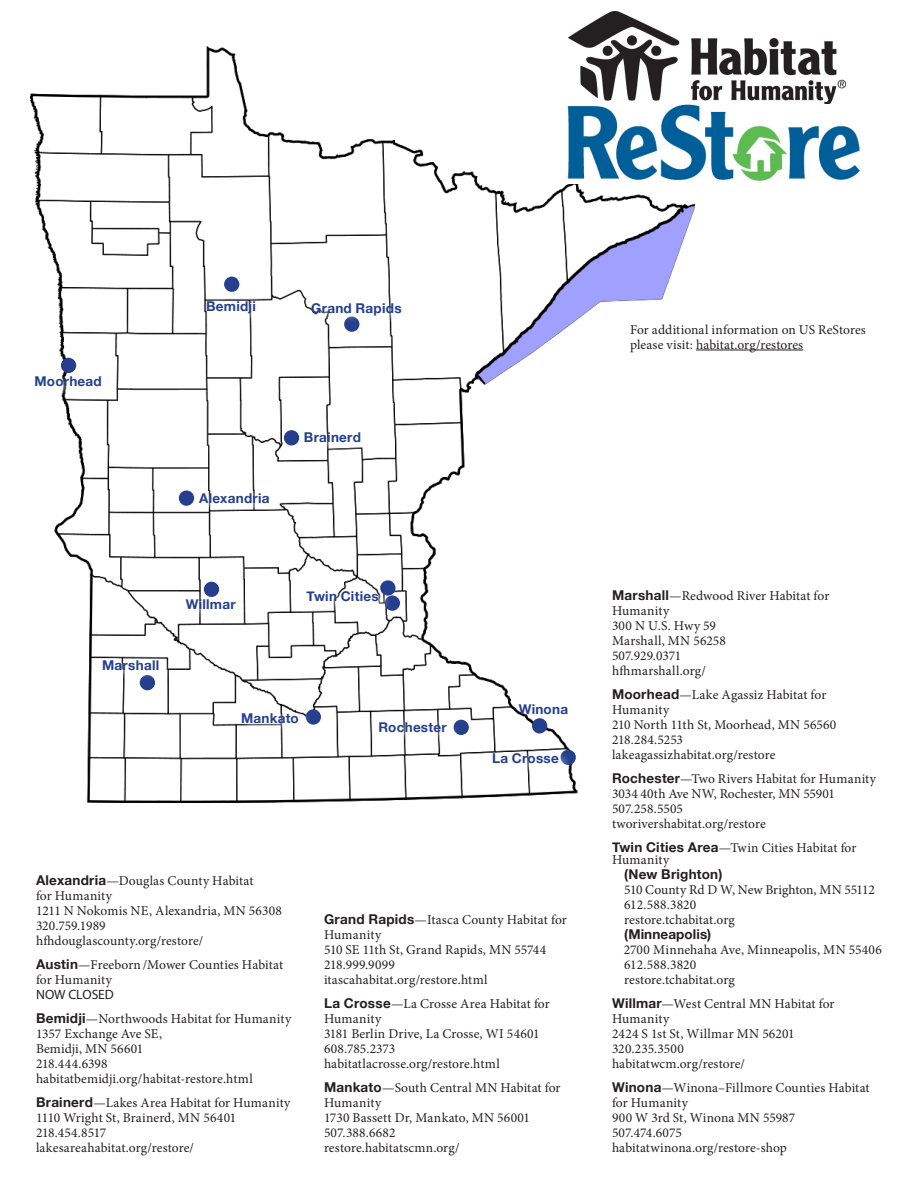
<style>
.page{position:relative;width:918px;height:1188px;background:#fff}
.page>*{position:absolute;margin:0;border:0;box-sizing:border-box;transform-origin:0 0}
.Minion_9_10{font:13.5px/15px "Minion Pro";letter-spacing:.005em;color:#231f20}
.Minion_9_10-2{font:700 13.5px "Helvetica Neue";letter-spacing:.02em;color:#253f8e}
.Minion_9_10-3{font:13.5px "Minion Pro";letter-spacing:-.015em;color:#231f20}
.t1{font:700 13.5px "Helvetica Neue";letter-spacing:.01em;color:#231f20}
.s1{font-family:"Helvetica Neue";font-weight:700}
.s2{font-family:"Myriad Pro"}
</style>
<div class="page">
<img style="left:30px;top:46px;width:664px;height:756px">
<img style="left:551px;top:99px;width:309px;height:85px">
<hr style="left:696px;top:350px;width:107px;height:1px;background:#231f20">
<img style="left:568px;top:12px;width:277px;height:92px">
<div style="left:385px;top:596px;width:15px;height:15px;background:#253f8e;border-radius:50%"></div>
<div style="left:532px;top:718px;width:15px;height:16px;background:#253f8e;border-radius:50%"></div>
<div style="left:306px;top:709px;width:15px;height:16px;background:#253f8e;border-radius:50%"></div>
<svg style="left:239px;top:708px;width:73px;height:25px"></svg>
<div style="left:140px;top:675px;width:15px;height:15px;background:#253f8e;border-radius:50%"></div>
<svg style="left:100px;top:655px;width:72px;height:26px"></svg>
<svg style="left:380px;top:580px;width:16px;height:16px"></svg>
<svg style="left:305px;top:586px;width:86px;height:26px"></svg>
<div style="left:224px;top:277px;width:15px;height:15px;background:#253f8e;border-radius:50%"></div>
<div style="left:205px;top:296px;width:63px;height:28px;background:#fff"></div>
<div style="left:61px;top:358px;width:15px;height:15px;background:#253f8e;border-radius:50%"></div>
<div style="left:33px;top:372px;width:82px;height:25px;background:#fff"></div>
<div style="left:344px;top:317px;width:15px;height:15px;background:#253f8e;border-radius:50%"></div>
<div style="left:309px;top:298px;width:105px;height:28px;background:#fff"></div>
<div style="left:284px;top:430px;width:15px;height:15px;background:#253f8e;border-radius:50%"></div>
<div style="left:302px;top:427px;width:72px;height:26px;background:#fff"></div>
<div style="left:454px;top:720px;width:15px;height:15px;background:#253f8e;border-radius:50%"></div>
<div style="left:377px;top:717px;width:83px;height:26px;background:#fff"></div>
<div style="left:179px;top:490px;width:15px;height:16px;background:#253f8e;border-radius:50%"></div>
<svg style="left:197px;top:488px;width:85px;height:26px"></svg>
<div style="left:204px;top:582px;width:15px;height:15px;background:#253f8e;border-radius:50%"></div>
<div style="left:184px;top:594px;width:65px;height:26px;background:#fff"></div>
<svg style="left:561px;top:750px;width:15px;height:15px"></svg>
<svg style="left:490px;top:749px;width:82px;height:25px"></svg>
<p class="Minion_9_10-2" style="left:35px;top:371px;width:69px">Moorhead</p>
<p class="Minion_9_10-2" style="left:206px;top:296px;width:51px">Bemidji</p>
<p class="Minion_9_10-2" style="left:311px;top:297px;width:92px">Grand Rapids</p>
<p class="Minion_9_10-2" style="left:199px;top:487px;width:72px">Alexandria</p>
<p class="Minion_9_10-2" style="left:304px;top:427px;width:59px">Brainerd</p>
<p class="Minion_9_10-2" style="left:102px;top:654px;width:59px">Marshall</p>
<p class="Minion_9_10-2" style="left:186px;top:593px;width:51px">Willmar</p>
<p class="Minion_9_10-2" style="left:307px;top:586px;width:74px">Twin Cities</p>
<p class="Minion_9_10-2" style="left:241px;top:707px;width:59px">Mankato</p>
<p class="Minion_9_10-2" style="left:379px;top:717px;width:70px">Rochester</p>
<p class="Minion_9_10-2" style="left:519px;top:698px;width:51px">Winona</p>
<p class="Minion_9_10-2" style="left:492px;top:748px;width:68px">La Crosse</p>
<p class="Minion_9_10" style="left:36px;top:873px;width:247px"><span class="s1">Alexandria</span>—Douglas County Habitat<br>for Humanity<br>1211 N Nokomis NE, Alexandria, MN 56308<br>320.759.1989<br>hfhdouglascounty.org/restore/</p>
<p class="Minion_9_10" style="left:36px;top:957px;width:249px"><span class="s1">Austin</span>—Freeborn/Mower Counties Habitat for Humanity<br><span class="s2">NOW CLOSED</span></p>
<p class="Minion_9_10" style="left:36px;top:1011px;width:257px"><span class="s1">Bemidji</span>—Northwoods Habitat for Humanity<br>1357 Exchange Ave SE,<br>Bemidji, MN 56601<br>218.444.6398 habitatbemidji.org/habitat-restore.html</p>
<p class="Minion_9_10" style="left:36px;top:1095px;width:256px"><span class="s1">Brainerd</span>—Lakes Area Habitat for Humanity<br>1110 Wright St, Brainerd, MN 56401<br>218.454.8517<br>lakesareahabitat.org/restore/</p>
<p class="Minion_9_10" style="left:324px;top:912px;width:244px"><span class="s1">Grand Rapids</span>—Itasca County Habitat for<br>Humanity<br>510 SE 11th St, Grand Rapids, MN 55744<br>218.999.9099<br>itascahabitat.org/restore.html</p>
<p class="Minion_9_10" style="left:324px;top:996px;width:227px"><span class="s1">La Crosse</span>—La Crosse Area Habitat for<br>Humanity<br>3181 Berlin Drive, La Crosse, WI 54601<br>608.785.2373</p>
<p class="Minion_9_10" style="left:324px;top:1056px;width:177px">habitatlacrosse.org/restore.html</p>
<p class="Minion_9_10" style="left:324px;top:1080px;width:238px"><span class="s1">Mankato</span>—South Central MN Habitat for<br>Humanity<br>1730 Bassett Dr, Mankato, MN 56001<br>507.388.6682<br>restore.habitatscmn.org/</p>
<p class="Minion_9_10" style="left:630px;top:322px;width:237px">For additional information on US ReStores please visit: habitat.org/restores</p>
<p class="Minion_9_10" style="left:612px;top:588px;width:219px"><span class="s1">Marshall</span>—Redwood River Habitat for<br>Humanity<br>300 N U.S. Hwy 59<br>Marshall, MN 56258<br>507.929.0371</p>
<p class="Minion_9_10" style="left:612px;top:663px;width:95px">hfhmarshall.org/</p>
<p class="Minion_9_10" style="left:612px;top:687px;width:226px"><span class="s1">Moorhead</span>—Lake Agassiz Habitat for<br>Humanity<br>210 North 11th St, Moorhead, MN 56560<br>218.284.5253 lakeagassizhabitat.org/restore</p>
<p class="Minion_9_10" style="left:612px;top:771px;width:266px"><span class="s1">Rochester</span>—Two Rivers Habitat for Humanity<br>3034 40th Ave NW, Rochester, MN 55901<br>507.258.5505<br>tworivershabitat.org/restore</p>
<p class="Minion_9_10" style="left:612px;top:842px;width:246px;line-height:12px"><span class="s1">Twin Cities Area</span>—Twin Cities Habitat for<br>Humanity</p>
<p class="t1" style="left:624px;top:864px;width:100px">(New Brighton)</p>
<p class="Minion_9_10-3" style="left:624px;top:881px;width:252px">510 County Rd D W, New Brighton, MN 55112</p>
<p class="Minion_9_10" style="left:624px;top:897px;width:112px">612.588.3820 restore.tchabitat.org</p>
<p class="t1" style="left:624px;top:924px;width:88px">(Minneapolis)</p>
<p class="Minion_9_10" style="left:624px;top:942px;width:259px">2700 Minnehaha Ave, Minneapolis, MN 55406<br>612.588.3820<br>restore.tchabitat.org</p>
<p class="Minion_9_10" style="left:612px;top:996px;width:224px"><span class="s1">Willmar</span>—West Central MN Habitat for<br>Humanity<br>2424 S 1st St, Willmar MN 56201<br>320.235.3500<br>habitatwcm.org/restore/</p>
<p class="Minion_9_10" style="left:612px;top:1080px;width:259px"><span class="s1">Winona</span>—Winona–Fillmore Counties Habitat for Humanity<br>900 W 3rd St, Winona MN 55987<br>507.474.6075<br>habitatwinona.org/restore-shop</p>
</div>
